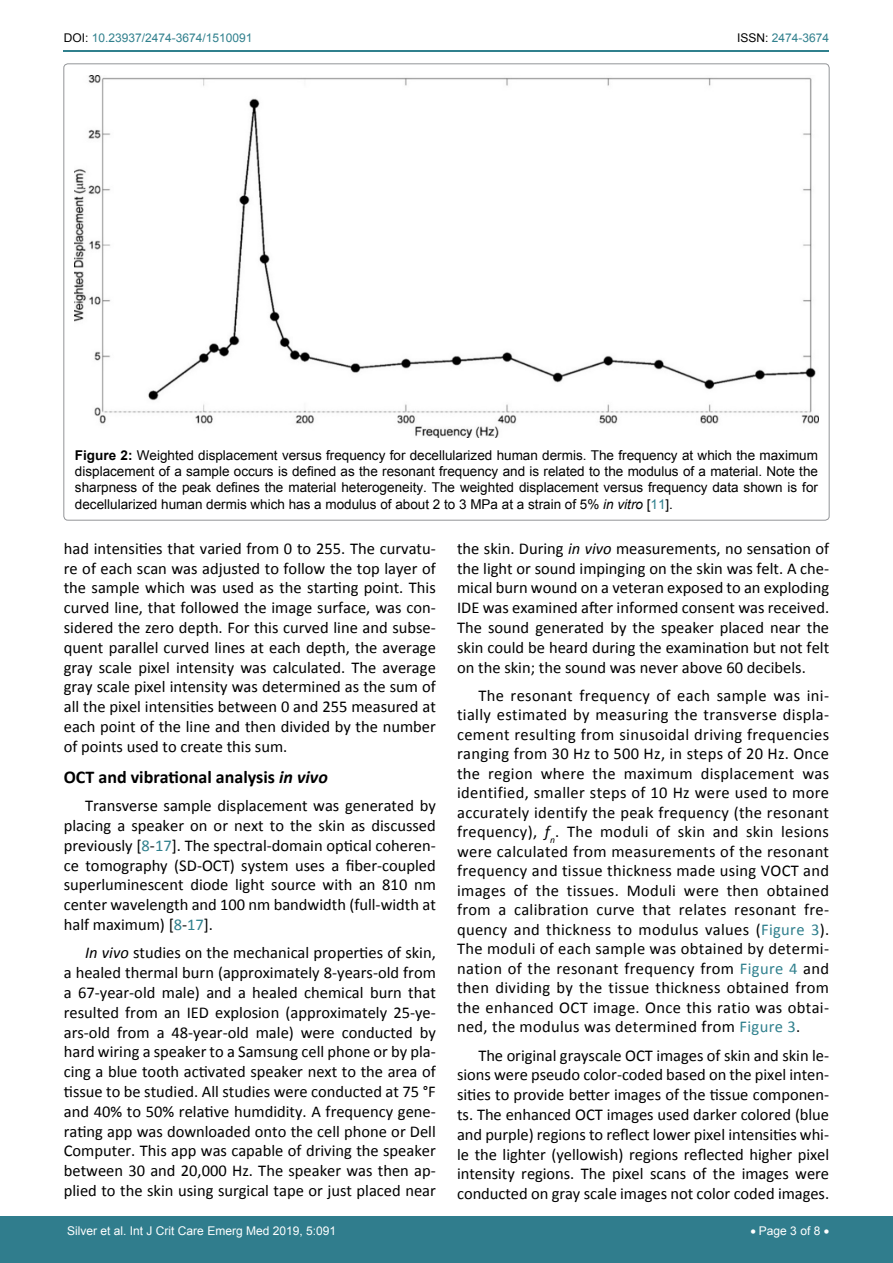
<style>
.page{position:relative;width:893px;height:1263px;background:#fff}
.page>*{position:absolute;margin:0;border:0;box-sizing:border-box;transform-origin:0 0}
.t1{font:700 18px "Calibri";color:#000}
.t2{font:16.5px/19.8px "Calibri";color:#000;text-align:justify}
.t3{font:13.5px/16.2px "Arial";color:#000;text-align:justify}
.t4{font:12px "Arial";color:#fff}
.t5{font:12px "Arial";color:#30808d}
.s1{color:#000}
.s2{font-weight:700}
.s3{font-style:italic}
.s4{color:#30808d}
</style>
<div class="page">
<hr style="left:64px;top:50px;width:765px;height:2px;background:#30808d">
<div style="left:0;top:1217px;width:893px;height:46px;background:#307d8d"></div>
<img style="left:75px;top:75px;width:743px;height:362px">
<p class="t5" style="left:64px;top:30px;width:190px"><span class="s1">DOI:</span> 10.23937/2474-3674/1510091</p>
<p class="t5" style="left:737px;top:30px;width:94px"><span class="s1">ISSN:</span> 2474-3674</p>
<p class="t3" style="left:75px;top:447px;width:745px"><span class="s2">Figure 2:</span> Weighted displacement versus frequency for decellularized human dermis. The frequency at which the maximum displacement of a sample occurs is defined as the resonant frequency and is related to the modulus of a material. Note the sharpness of the peak defines the material heterogeneity. The weighted displacement versus frequency data shown is for decellularized human dermis which has a modulus of about 2 to 3 MPa at a strain of 5% <span class="s3">in vitro</span> [<span class="s4">11</span>].</p>
<p class="t2" style="left:64px;top:538px;width:374px">had intensities that varied from 0 to 255. The curvatu&shy;re of each scan was adjusted to follow the top layer of the sample which was used as the starting point. This curved line, that followed the image surface, was con&shy;sidered the zero depth. For this curved line and subse&shy;quent parallel curved lines at each depth, the average gray scale pixel intensity was calculated. The average gray scale pixel intensity was determined as the sum of all the pixel intensities between 0 and 255 measured at each point of the line and then divided by the number of points used to create this sum.</p>
<p class="t1" style="left:64px;top:765px;width:266px">OCT and vibrational analysis <span class="s3">in vivo</span></p>
<p class="t2" style="left:64px;top:796px;width:374px;text-indent:21px">Transverse sample displacement was generated by placing a speaker on or next to the skin as discussed previously [<span class="s4">8</span>-<span class="s4">17</span>]. The spectral-domain optical coheren&shy;ce tomography (SD-OCT) system uses a fiber-coupled superluminescent diode light source with an 810 nm center wavelength and 100 nm bandwidth (full-width at half maximum) [<span class="s4">8</span>-<span class="s4">17</span>].</p>
<p class="t2" style="left:64px;top:943px;width:374px;text-indent:21px"><span class="s3">In vivo</span> studies on the mechanical properties of skin, a healed thermal burn (approximately 8-years-old from a 67-year-old male) and a healed chemical burn that resulted from an IED explosion (approximately 25-ye&shy;ars-old from a 48-year-old male) were conducted by hard wiring a speaker to a Samsung cell phone or by pla&shy;cing a blue tooth activated speaker next to the area of tissue to be studied. All studies were conducted at 75 °F and 40% to 50% relative humdidity. A frequency gene&shy;rating app was downloaded onto the cell phone or Dell Computer. This app was capable of driving the speaker between 30 and 20,000 Hz. The speaker was then ap&shy;plied to the skin using surgical tape or just placed near</p>
<p class="t2" style="left:457px;top:538px;width:374px">the skin. During <span class="s3">in vivo</span> measurements, no sensation of the light or sound impinging on the skin was felt. A che&shy;mical burn wound on a veteran exposed to an exploding IDE was examined after informed consent was received.<br>The sound generated by the speaker placed near the skin could be heard during the examination but not felt on the skin; the sound was never above 60 decibels.</p>
<p class="t2" style="left:457px;top:685px;width:374px;text-indent:21px">The resonant frequency of each sample was ini&shy;tially estimated by measuring the transverse displa&shy;cement resulting from sinusoidal driving frequencies ranging from 30 Hz to 500 Hz, in steps of 20 Hz. Once the region where the maximum displacement was identified, smaller steps of 10 Hz were used to more accurately identify the peak frequency (the resonant frequency), <span class="s3">f</span><sub>n</sub>. The moduli of skin and skin lesions were calculated from measurements of the resonant frequency and tissue thickness made using VOCT and images of the tissues. Moduli were then obtained from a calibration curve that relates resonant fre&shy;quency and thickness to modulus values (<span class="s4">Figure 3</span>).<br>The moduli of each sample was obtained by determi&shy;nation of the resonant frequency from <span class="s4">Figure 4</span> and then dividing by the tissue thickness obtained from the enhanced OCT image. Once this ratio was obtai&shy;ned, the modulus was determined from <span class="s4">Figure 3</span>.</p>
<p class="t2" style="left:457px;top:1045px;width:374px;text-indent:21px">The original grayscale OCT images of skin and skin le&shy;sions were pseudo color-coded based on the pixel inten&shy;sities to provide better images of the tissue componen&shy;ts. The enhanced OCT images used darker colored (blue and purple) regions to reflect lower pixel intensities whi&shy;le the lighter (yellowish) regions reflected higher pixel intensity regions. The pixel scans of the images were conducted on gray scale images not color coded images.</p>
<p class="t4" style="left:67px;top:1223px;width:270px">Silver et al. Int J Crit Care Emerg Med 2019, 5:091</p>
<p class="t4" style="left:750px;top:1223px;width:80px">• Page 3 of 8 •</p>
</div>
